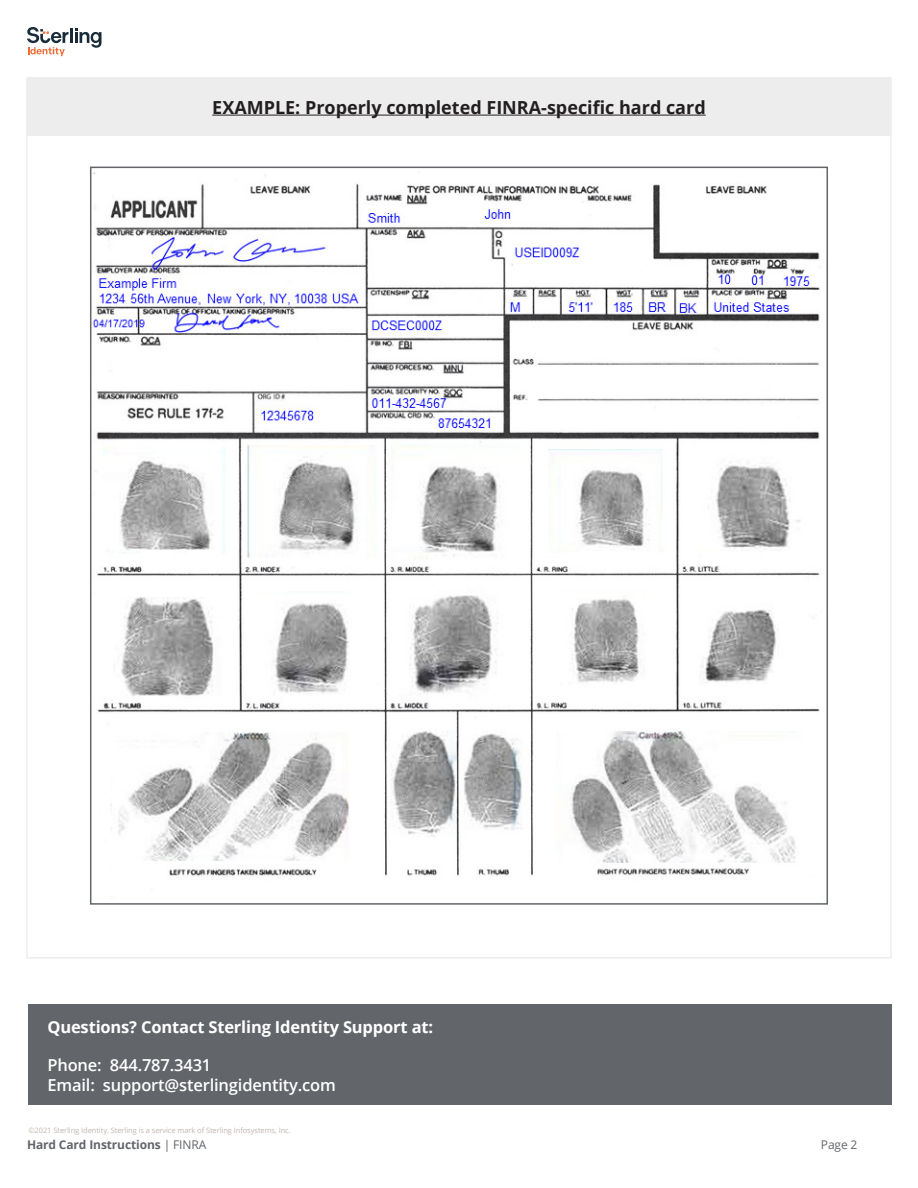
<style>
.page{position:relative;width:918px;height:1188px;background:#fff}
.page>*{position:absolute;margin:0;border:0;box-sizing:border-box;transform-origin:0 0}
.t1{font:700 18px "Open Sans";color:#231f20}
.t2{font:600 16.5px "Open Sans";letter-spacing:-.01em;color:#fff}
.Bullet_List_Square{font:700 16.5px "Open Sans";letter-spacing:-.01em;color:#fff}
.t3{font:700 12px "Open Sans";letter-spacing:-.01em;color:#62656a}
.t4{font:12px "Open Sans";color:#62656a}
.Body_9pt{font:7.5px "Open Sans";letter-spacing:-.01em;color:#c1b6b0}
.s1{font-weight:400}
</style>
<div class="page">
<hr style="left:70px;top:28px;width:3px;height:15px;background:#192b39">
<svg style="left:75px;top:28px;width:26px;height:20px"></svg>
<svg style="left:27px;top:27px;width:41px;height:29px"></svg>
<div style="left:27px;top:77px;width:864px;height:59px;background:#ededed"></div>
<hr style="left:212px;top:115px;width:494px;height:1px;background:#231f20">
<img style="left:93px;top:172px;width:727px;height:704px">
<div style="left:28px;top:1004px;width:864px;height:100px;background:#62656a"></div>
<p class="t1" style="left:212px;top:95px;width:495px">EXAMPLE: Properly completed FINRA-specific hard card</p>
<p class="Bullet_List_Square" style="left:47px;top:1015px;width:387px">Questions? Contact Sterling Identity Support at:</p>
<h5 class="t2" style="left:47px;top:1053px;width:165px">Phone: 844.787.3431</h5>
<h5 class="t2" style="left:47px;top:1073px;width:290px">Email: support@sterlingidentity.com</h5>
<p class="Body_9pt" style="left:28px;top:1125px;width:264px">©2021 Sterling Identity. Sterling is a service mark of Sterling Infosystems, Inc.</p>
<h3 class="t3" style="left:27px;top:1136px;width:181px">Hard Card Instructions <span class="s1">| FINRA</span></h3>
<h3 class="t4" style="left:821px;top:1136px;width:38px">Page 2</h3>
</div>
